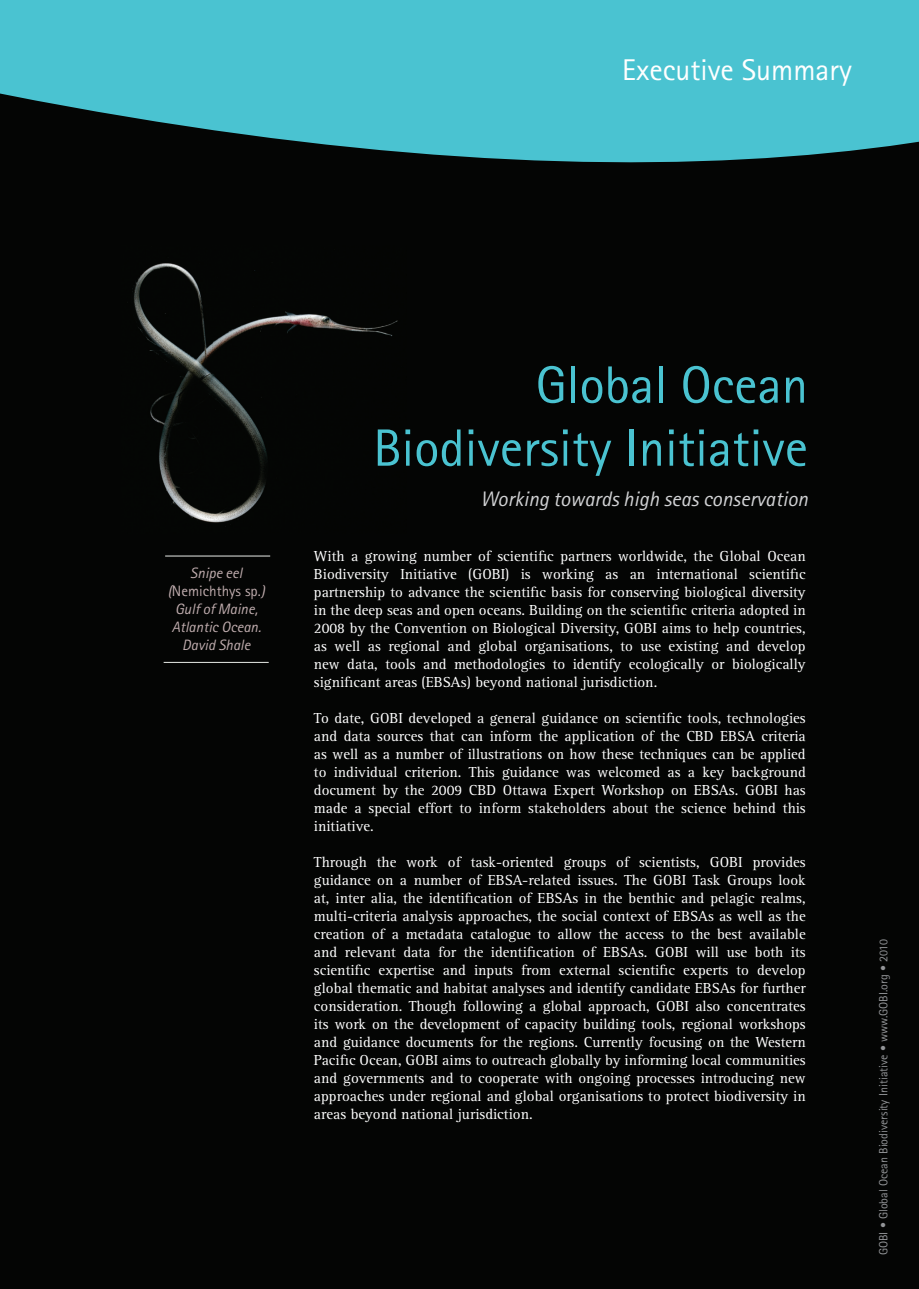
<style>
.page{position:relative;width:919px;height:1289px;background:#fff}
.page>*{position:absolute;margin:0;border:0;box-sizing:border-box;transform-origin:0 0}
.t1{font:52.5px/63px "Rotis Sans Serif Std";color:#4ac3d1;text-align:right}
.t2{font:30px "Rotis Sans Serif Std";color:#fff}
.t3{font:italic 21px "Rotis Sans Serif Std";color:#d1d2d4}
.t4{font:15px/18px "Rotis Serif Std";color:#fff;text-align:justify}
.t5{font:italic 15px/18px "Rotis Sans Serif Std";color:#c0adae;text-align:center}
.t6{font:12px "Rotis Sans Serif Std";color:#939598}
.s1{font-style:normal}
</style>
<div class="page">
<div style="left:0;top:91px;width:918px;height:1197px;background:#040504"></div>
<img style="left:154px;top:420px;width:113px;height:103px">
<hr style="left:164px;top:662px;width:105px;height:1px;background:#e9ece8">
<hr style="left:165px;top:556px;width:105px;height:1px;background:#e9ece8">
<svg style="left:0;top:0;width:918px;height:420px"></svg>
<h2 class="t2" style="left:622px;top:52px;width:231px">Executive Summary</h2>
<p class="t5" style="left:168px;top:564px;width:99px">Snipe eel (<span class="s1">Nemichthys sp.</span>)<br>Gulf of Maine,<br>Atlantic Ocean.<br>David Shale</p>
<h1 class="t1" style="left:373px;top:353px;width:436px">Global Ocean<br>Biodiversity Initiative</h1>
<h3 class="t3" style="left:480px;top:486px;width:329px">Working towards high seas conservation</h3>
<p class="t4" style="left:314px;top:547px;width:493px">With a growing number of scientific partners worldwide, the Global Ocean Biodiversity Initiative (GOBI) is working as an international scientific partnership to advance the scientific basis for conserving biological diversity in the deep seas and open oceans. Building on the scientific criteria adopted in 2008 by the Convention on Biological Diversity, GOBI aims to help countries, as well as regional and global organisations, to use existing and develop new data, tools and methodologies to identify ecologically or biologically significant areas (EBSAs) beyond national jurisdiction.</p>
<p class="t4" style="left:314px;top:709px;width:493px">To date, GOBI developed a general guidance on scientific tools, technologies and data sources that can inform the application of the CBD EBSA criteria as well as a number of illustrations on how these techniques can be applied to individual criterion. This guidance was welcomed as a key background document by the 2009 CBD Ottawa Expert Workshop on EBSAs. GOBI has made a special effort to inform stakeholders about the science behind this initiative.</p>
<p class="t4" style="left:314px;top:853px;width:493px">Through the work of task-oriented groups of scientists, GOBI provides guidance on a number of EBSA-related issues. The GOBI Task Groups look at, inter alia, the identification of EBSAs in the benthic and pelagic realms, multi-criteria analysis approaches, the social context of EBSAs as well as the creation of a metadata catalogue to allow the access to the best available and relevant data for the identification of EBSAs. GOBI will use both its scientific expertise and inputs from external scientific experts to develop global thematic and habitat analyses and identify candidate EBSAs for further consideration. Though following a global approach, GOBI also concentrates its work on the development of capacity building tools, regional workshops and guidance documents for the regions. Currently focusing on the Western Pacific Ocean, GOBI aims to outreach globally by informing local communities and governments and to cooperate with ongoing processes introducing new approaches under regional and global organisations to protect biodiversity in areas beyond national jurisdiction.</p>
<p class="t6" style="left:876px;top:1255px;width:318px;rotate:-90deg">GOBI • Global Ocean Biodiversity Initiative • www.GOBI.org • 2010</p>
</div>
